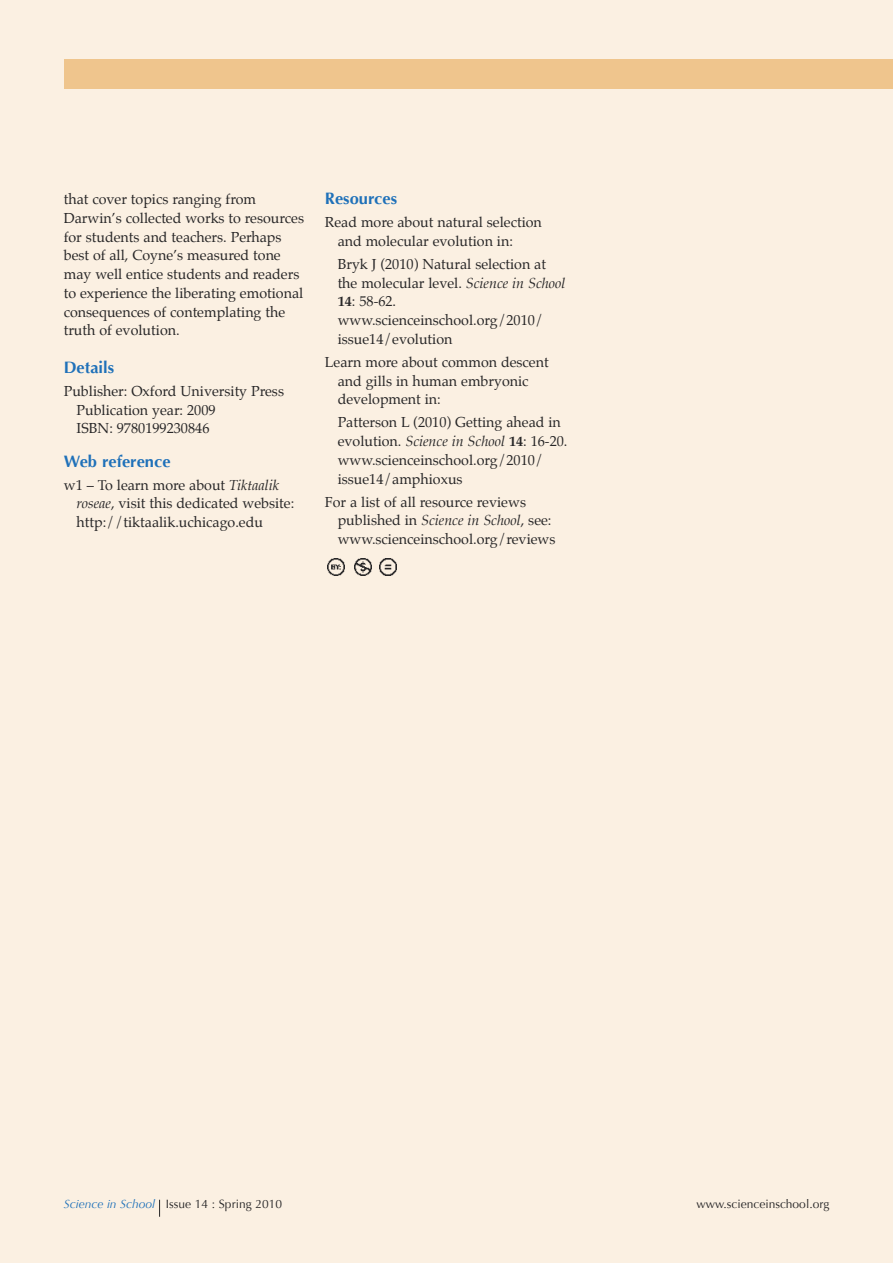
<style>
.page{position:relative;width:893px;height:1263px;background:#fbf0e2}
.page>*{position:absolute;margin:0;border:0;box-sizing:border-box;transform-origin:0 0}
.t1{font:700 16.5px "Optima";color:#1f71b9}
.t2{font:14.25px/18.8px "Palatino";color:#272627}
.t3{font:12px "Optima";color:#272627}
.s1{font-style:italic}
.s2{font-weight:700}
.s3{font-style:italic;color:#1f71b9}
</style>
<div class="page">
<img style="left:327px;top:559px;width:17px;height:17px">
<img style="left:354px;top:559px;width:17px;height:17px">
<img style="left:380px;top:559px;width:16px;height:17px">
<div style="left:64px;top:60px;width:828px;height:29px;background:#efc58d"></div>
<svg style="left:159px;top:1200px;width:1px;height:17px"></svg>
<p class="t2" style="left:64px;top:191px;width:242px">that cover topics ranging from Darwin’s collected works to resources for students and teachers. Perhaps best of all, Coyne’s measured tone may well entice students and readers to experience the liberating emotional consequences of contemplating the truth of evolution.</p>
<p class="t1" style="left:64px;top:358px;width:52px">details</p>
<p class="t2" style="left:77px;top:382px;width:209px;text-indent:-13px">Publisher: Oxford University Press<br>Publication year: 2009<br>ISBN: 9780199230846</p>
<p class="t1" style="left:64px;top:451px;width:108px">Web reference</p>
<p class="t2" style="left:77px;top:476px;width:219px;text-indent:-13px">w1 – To learn more about <span class="s1">Tiktaalik roseae</span>, visit this dedicated website: http://tiktaalik.uchicago.edu</p>
<p class="t1" style="left:325px;top:189px;width:74px">Resources</p>
<p class="t2" style="left:338px;top:214px;width:206px;text-indent:-13px">Read more about natural selection and molecular evolution in:</p>
<p class="t2" style="left:338px;top:255px;width:229px">Bryk J (2010) Natural selection at the molecular level. <span class="s1">Science in School<br></span><span class="s2">14</span>: 58-62. www.scienceinschool.org/2010/ issue14/evolution</p>
<p class="t2" style="left:338px;top:353px;width:213px;text-indent:-13px">Learn more about common descent and gills in human embryonic development in:</p>
<p class="t2" style="left:338px;top:414px;width:231px">Patterson L (2010) Getting ahead in evolution. <span class="s1">Science in School</span> <span class="s2">14</span>: 16-20. www.scienceinschool.org/2010/ issue14/amphioxus</p>
<p class="t2" style="left:338px;top:493px;width:219px;text-indent:-13px">For a list of all resource reviews published in <span class="s1">Science in School</span>, see: www.scienceinschool.org/reviews</p>
<p class="t3" style="left:64px;top:1197px;width:220px"><span class="s3">Science in School</span> Issue 14 : Spring 2010</p>
<p class="t3" style="left:696px;top:1197px;width:134px">www.scienceinschool.org</p>
</div>
